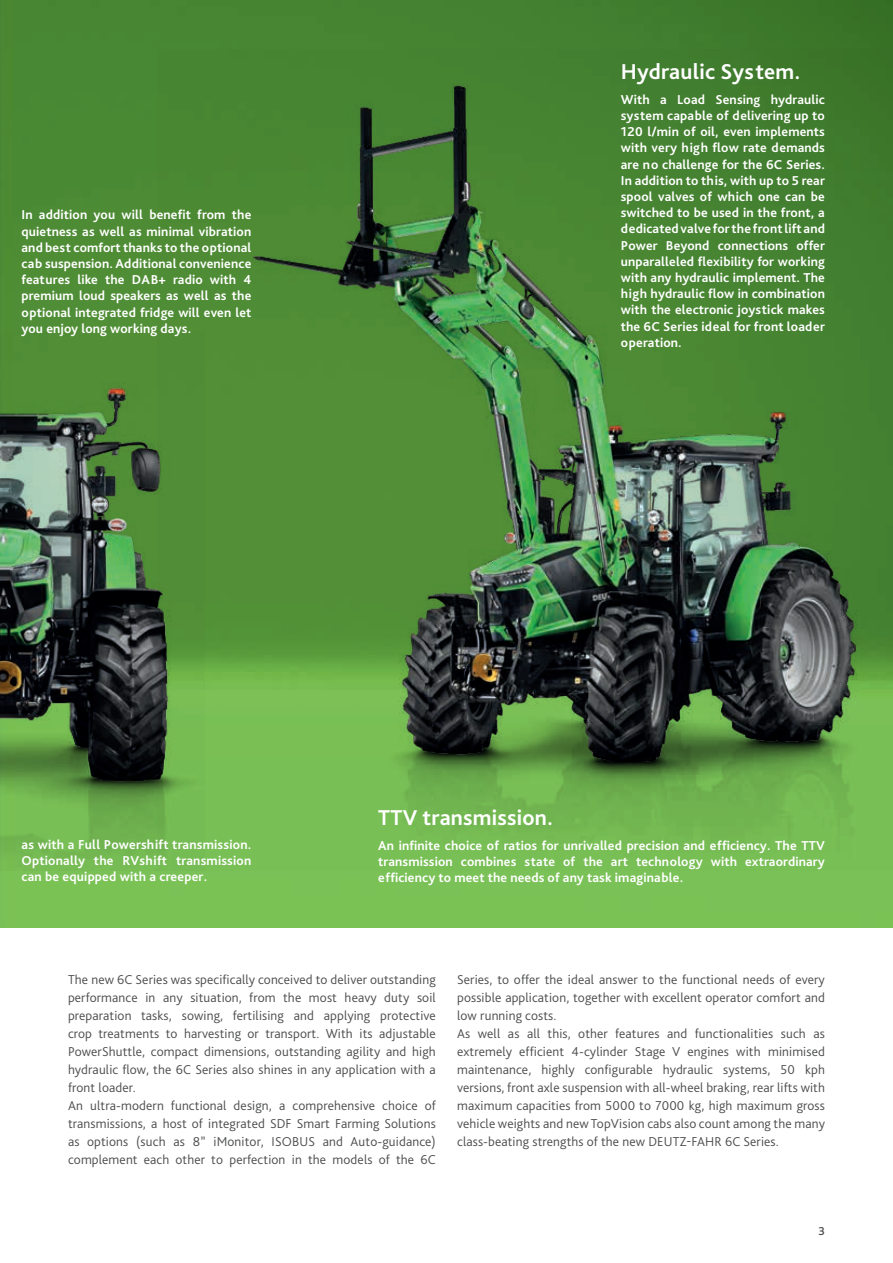
<style>
.page{position:relative;width:893px;height:1263px;background:#fff}
.page>*{position:absolute;margin:0;border:0;box-sizing:border-box;transform-origin:0 0}
.t1{font:700 22.5px "Bliss Pro";letter-spacing:.01em;color:#fff}
.t2{font:300 13.5px/18px "Bliss Pro";letter-spacing:.01em;color:#4b4c4d}
.t3{font:700 13.5px/16.2px "Bliss Pro";letter-spacing:.01em;color:#fff;text-align:justify}
.t4{font:500 12px "Bliss Pro";color:#4b4c4d}
</style>
<div class="page">
<img style="left:0;top:0;width:893px;height:927px">
<img style="left:157px;top:49px;width:736px;height:821px">
<img style="left:172px;top:332px;width:33px;height:538px">
<img style="left:0;top:332px;width:172px;height:538px">
<p class="t3" style="left:22px;top:206px;width:231px">In addition you will benefit from the quietness as well as minimal vibration and best comfort thanks to the optional cab suspension. Additional convenience features like the DAB+ radio with 4 premium loud speakers as well as the optional integrated fridge will even let you enjoy long working days.</p>
<h1 class="t1" style="left:621px;top:58px;width:181px">Hydraulic System.</h1>
<p class="t3" style="left:621px;top:91px;width:206px">With a Load Sensing hydraulic system capable of delivering up to 120 l/min of oil, even implements with very high flow rate demands are no challenge for the 6C Series.<br>In addition to this, with up to 5 rear spool valves of which one can be switched to be used in the front, a dedicated valve for the front lift and Power Beyond connections offer unparalleled flexibility for working with any hydraulic implement. The high hydraulic flow in combination with the electronic joystick makes the 6C Series ideal for front loader operation.</p>
<p class="t3" style="left:22px;top:836px;width:231px">as with a Full Powershift transmission.<br>Optionally the RVshift transmission can be equipped with a creeper.</p>
<h1 class="t1" style="left:378px;top:804px;width:176px">TTV transmission.</h1>
<p class="t3" style="left:378px;top:837px;width:448px">An infinite choice of ratios for unrivalled precision and efficiency. The TTV transmission combines state of the art technology with extraordinary efficiency to meet the needs of any task imaginable.</p>
<p class="t2" style="left:68px;top:970px;width:369px">The new 6C Series was specifically conceived to deliver outstanding performance in any situation, from the most heavy duty soil preparation tasks, sowing, fertilising and applying protective crop treatments to harvesting or transport. With its adjustable PowerShuttle, compact dimensions, outstanding agility and high hydraulic flow, the 6C Series also shines in any application with a front loader.<br>An ultra-modern functional design, a comprehensive choice of transmissions, a host of integrated SDF Smart Farming Solutions as options (such as 8” iMonitor, ISOBUS and Auto-guidance) complement each other to perfection in the models of the 6C</p>
<p class="t2" style="left:457px;top:970px;width:369px">Series, to offer the ideal answer to the functional needs of every possible application, together with excellent operator comfort and low running costs.<br>As well as all this, other features and functionalities such as extremely efficient 4-cylinder Stage V engines with minimised maintenance, highly configurable hydraulic systems, 50 kph versions, front axle suspension with all-wheel braking, rear lifts with maximum capacities from 5000 to 7000 kg, high maximum gross vehicle weights and new TopVision cabs also count among the many class-beating strengths of the new DEUTZ-FAHR 6C Series.</p>
<p class="t4" style="left:818px;top:1223px;width:8px">3</p>
</div>
